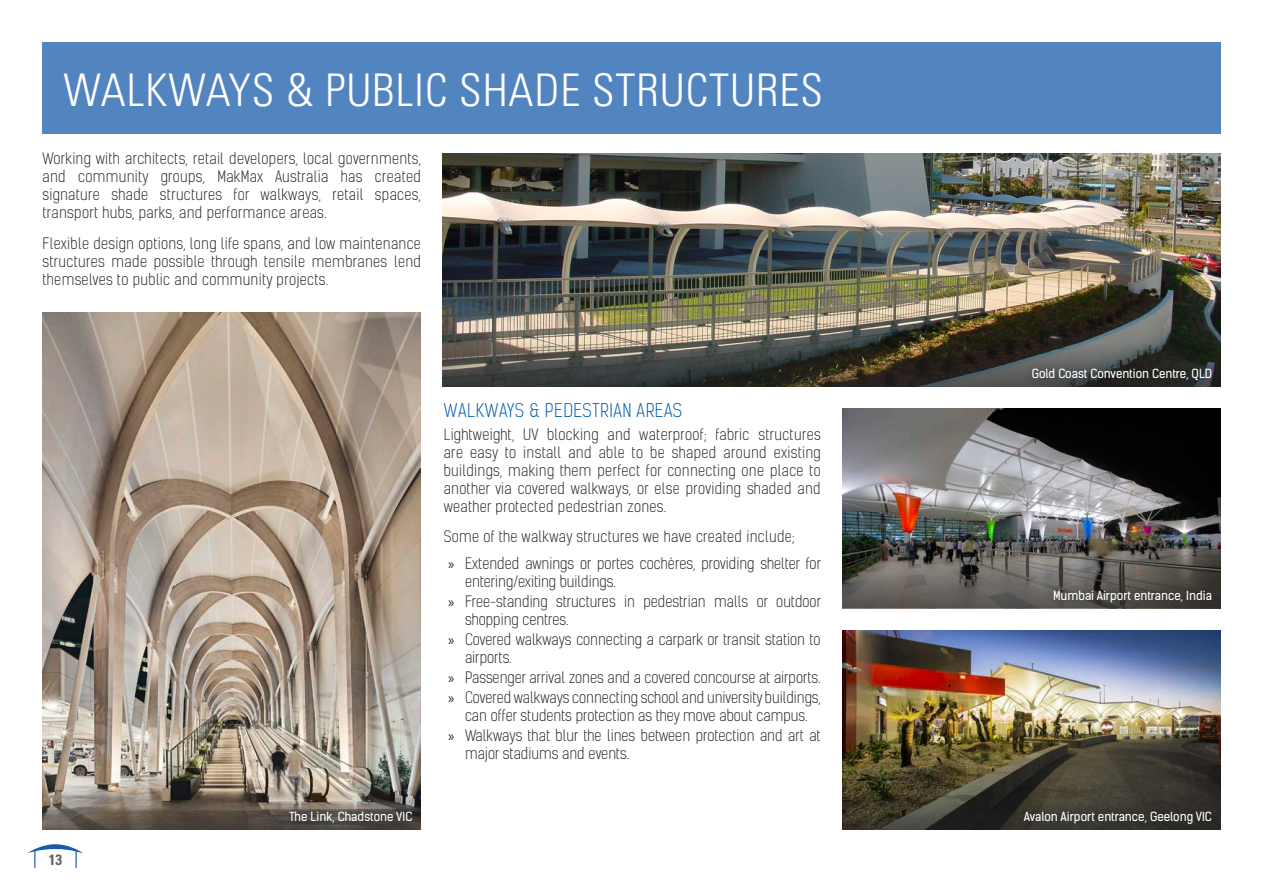
<style>
.page{position:relative;width:1263px;height:893px;background:#fff}
.page>*{position:absolute;margin:0;border:0;box-sizing:border-box;transform-origin:0 0}
.Brochure_Cover_Title{font:45px "Univers LT 47 Lt Cn";letter-spacing:.02em;color:#fff}
.PD_-_Headings{font:300 18px "Kelson Sans";letter-spacing:.035em;color:#005baa}
.Brochure_Copy{font:300 15px/18px "Kelson Sans";color:#252525}
.Brochure_Copy-2{font:300 15px "Kelson Sans";letter-spacing:.02em;color:#252525}
.t1{font:15px "Univers LT 67 Bd Cn";color:#636466}
.t2{font:12px "Kelson Sans";color:#fff}
.s1{font-family:"Myriad Pro";font-weight:400}
</style>
<div class="page">
<svg style="left:28px;top:844px;width:55px;height:24px"></svg>
<div style="left:42px;top:850px;width:27px;height:17px;background:#fff"></div>
<div style="left:42px;top:43px;width:1178px;height:91px;background:#5284c0"></div>
<img style="left:442px;top:153px;width:779px;height:190px">
<img style="left:43px;top:313px;width:378px;height:472px">
<img style="left:842px;top:409px;width:378px;height:155px">
<img style="left:842px;top:630px;width:378px;height:155px">
<img style="left:442px;top:343px;width:779px;height:44px">
<div style="left:1023px;top:360px;width:198px;height:29px;background:#231f20;opacity:.75"></div>
<svg style="left:43px;top:785px;width:378px;height:44px;background:#736a5f"></svg>
<div style="left:281px;top:802px;width:140px;height:29px;background:#231f20;opacity:.75"></div>
<svg style="left:842px;top:785px;width:378px;height:44px;background:#39372c"></svg>
<div style="left:1015px;top:802px;width:206px;height:31px;background:#231f20;opacity:.75"></div>
<svg style="left:842px;top:564px;width:378px;height:44px;background:#635f5a"></svg>
<div style="left:1045px;top:581px;width:176px;height:29px;background:#231f20;opacity:.75"></div>
<p class="Brochure_Cover_Title" style="left:64px;top:63px;width:761px">WALKWAYS &amp; PUBLIC SHADE STRUCTURES</p>
<p class="Brochure_Copy" style="left:43px;top:150px;width:380px;text-align:justify">Working with architects, retail developers, local governments, and community groups, MakMax Australia has created signature shade structures for walkways, retail spaces, transport hubs, parks, and performance areas.</p>
<p class="Brochure_Copy" style="left:43px;top:235px;width:380px;text-align:justify">Flexible design options, long life spans, and low maintenance structures made possible through tensile membranes lend themselves to public and community projects.</p>
<p class="PD_-_Headings" style="left:444px;top:400px;width:240px">WALKWAYS &amp; PEDESTRIAN AREAS</p>
<p class="Brochure_Copy" style="left:444px;top:425px;width:378px;text-align:justify">Lightweight, UV blocking and waterproof; fabric structures are easy to install and able to be shaped around existing buildings, making them perfect for connecting one place to another via covered walkways, or else providing shaded and weather protected pedestrian zones.</p>
<p class="Brochure_Copy-2" style="left:444px;top:528px;width:352px">Some of the walkway structures we have created include;</p>
<p class="Brochure_Copy" style="left:465px;top:554px;width:357px;text-indent:-17px"><span class="s1">»</span> Extended awnings or portes cochères, providing shelter for entering/exiting buildings.</p>
<p class="Brochure_Copy" style="left:465px;top:593px;width:358px;text-indent:-17px"><span class="s1">»</span> Free-standing structures in pedestrian malls or outdoor shopping centres.</p>
<p class="Brochure_Copy" style="left:465px;top:631px;width:357px;text-indent:-17px"><span class="s1">»</span> Covered walkways connecting a carpark or transit station to airports.</p>
<p class="Brochure_Copy" style="left:448px;top:669px;width:374px"><span class="s1">»</span> Passenger arrival zones and a covered concourse at airports.</p>
<p class="Brochure_Copy" style="left:448px;top:689px;width:374px;text-align:center"><span class="s1">»</span> Covered walkways connecting school and university buildings, can offer students protection as they move about campus.</p>
<p class="Brochure_Copy" style="left:465px;top:727px;width:357px;text-indent:-17px"><span class="s1">»</span> Walkways that blur the lines between protection and art at major stadiums and events.</p>
<p class="t2" style="left:1032px;top:367px;width:182px">Gold Coast Convention Centre, QLD</p>
<p class="t2" style="left:1053px;top:588px;width:160px">Mumbai Airport entrance, India</p>
<p class="t1" style="left:49px;top:850px;width:15px">13</p>
<p class="t2" style="left:289px;top:809px;width:125px">The Link, Chadstone VIC</p>
<p class="t2" style="left:1024px;top:809px;width:189px">Avalon Airport entrance, Geelong VIC</p>
</div>
